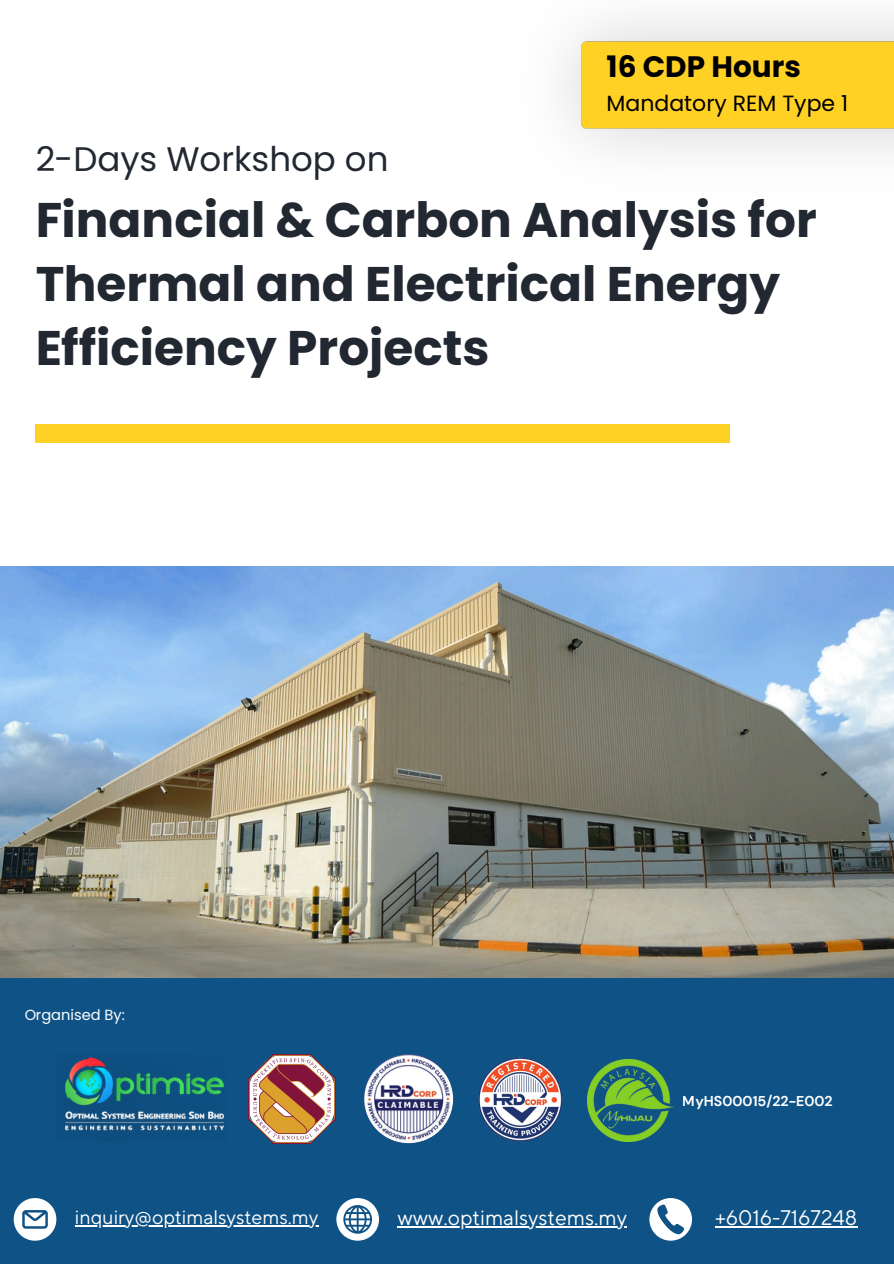
<style>
.page{position:relative;width:894px;height:1264px;background:#fff}
.page>*{position:absolute;margin:0;border:0;box-sizing:border-box;transform-origin:0 0}
.t1{font:700 48.6px/64.2px "Poppins";color:#222831}
.t2{font:34.05px "Poppins";color:#222831}
.t3{font:700 29.55px "Poppins";color:#000}
.t4{font:22.05px "Poppins";color:#000}
.t5{font:21px "TT Norms Pro";color:#fff}
.t6{font:19.5px "TT Norms Pro";color:#fff}
.t7{font:14.7px "Poppins";color:#fff}
.t8{font:700 14.25px "DM Sans";color:#fff}
</style>
<div class="page">
<div style="left:0;top:977px;width:893px;height:286px;background:#0f5286"></div>
<div style="left:35px;top:425px;width:694px;height:18px;background:#ffd124"></div>
<svg style="left:14px;top:1198px;width:42px;height:42px"></svg>
<svg style="left:336px;top:1198px;width:43px;height:42px"></svg>
<svg style="left:649px;top:1198px;width:42px;height:42px"></svg>
<img style="left:364px;top:1054px;width:89px;height:89px">
<img style="left:587px;top:1059px;width:86px;height:82px">
<img style="left:478px;top:1057px;width:85px;height:85px">
<img style="left:64px;top:1057px;width:161px;height:74px">
<img style="left:248px;top:1054px;width:87px;height:89px">
<svg style="left:309px;top:1123px;width:26px;height:21px"></svg>
<svg style="left:248px;top:1121px;width:24px;height:22px"></svg>
<svg style="left:248px;top:1054px;width:24px;height:22px"></svg>
<svg style="left:311px;top:1054px;width:24px;height:22px"></svg>
<img style="left:0;top:567px;width:893px;height:410px">
<hr style="left:75px;top:1225px;width:243px;height:1px;background:#fff">
<hr style="left:397px;top:1226px;width:230px;height:1px;background:#fff">
<hr style="left:714px;top:1226px;width:143px;height:1px;background:#fff">
<img style="left:563px;top:18px;width:330px;height:134px">
<p class="t2" style="left:35px;top:135px;width:355px">2-Days Workshop on</p>
<p class="t3" style="left:606px;top:46px;width:196px">16 CDP Hours</p>
<p class="t4" style="left:606px;top:88px;width:243px">Mandatory REM Type 1</p>
<p class="t1" style="left:35px;top:188px;width:783px">Financial &amp; Carbon Analysis for<br>Thermal and Electrical Energy<br>Efficiency Projects</p>
<p class="t7" style="left:24px;top:1004px;width:102px">Organised By:</p>
<p class="t8" style="left:682px;top:1091px;width:151px">MyHS00015/22-E002</p>
<p class="t6" style="left:75px;top:1205px;width:245px">inquiry@optimalsystems.my</p>
<p class="t5" style="left:397px;top:1204px;width:231px">www.optimalsystems.my</p>
<p class="t5" style="left:714px;top:1204px;width:144px">+6016-7167248</p>
</div>
